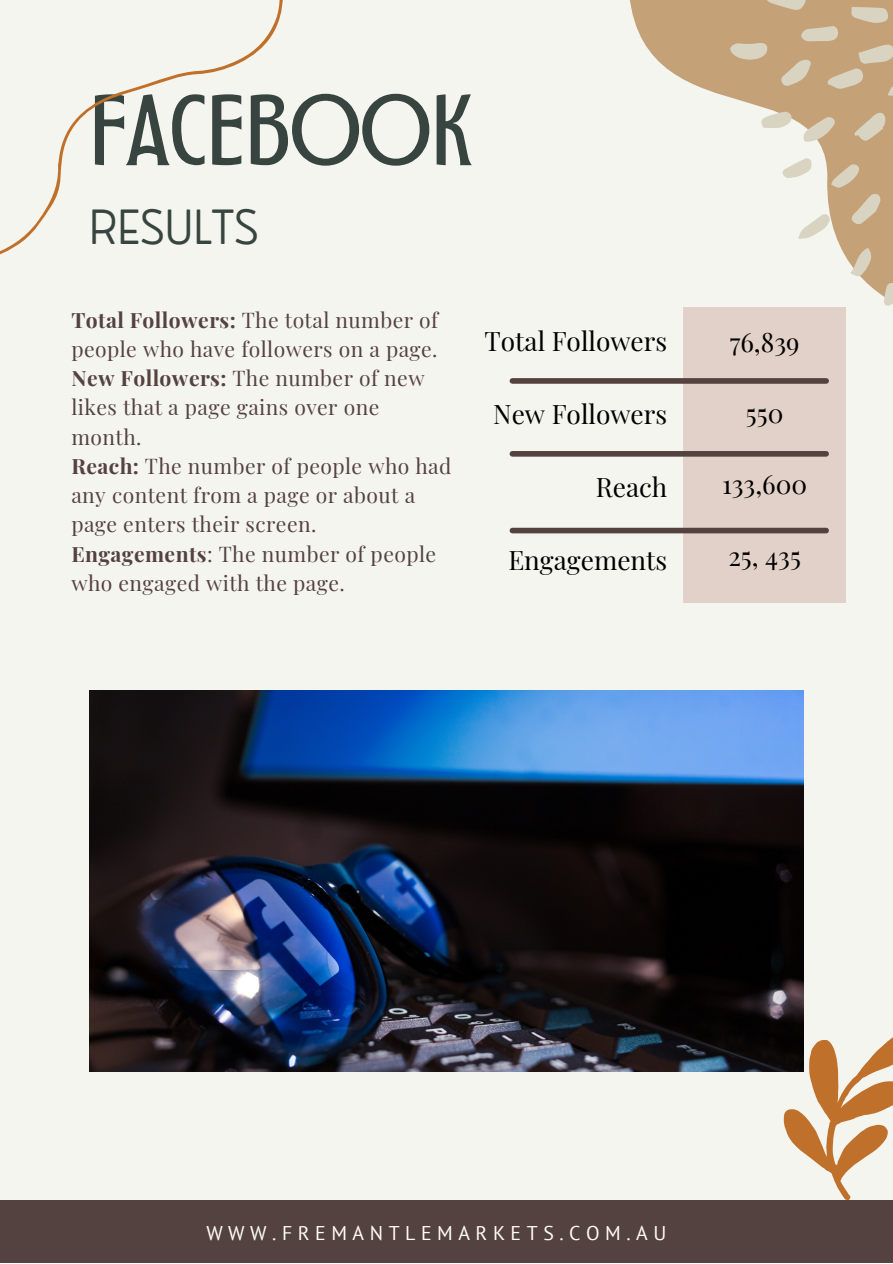
<style>
.page{position:relative;width:893px;height:1264px;background:#fff}
.page>*{position:absolute;margin:0;border:0;box-sizing:border-box;transform-origin:0 0}
.t1{font:80.85px "Montagna LTD";color:#374440}
.t2{font:300 45.9px "Nourd";color:#374440}
.t3{font:26.25px "Playfair Display";color:#000}
.t4{font:21.15px/29.2px "Playfair Display";letter-spacing:.02em;color:#544241}
.t5{font:19.8px "PT Sans";letter-spacing:.28em;color:#fffdf1}
.s1{font-weight:700}
</style>
<div class="page">
<div style="left:0;top:0;width:892px;height:1262px;background:#f5f5ef"></div>
<div style="left:0;top:1200px;width:892px;height:62px;background:#544241"></div>
<div style="left:683px;top:307px;width:162px;height:295px;background:#e2d1c8"></div>
<div style="left:512px;top:378px;width:314px;height:6px;background:#544241"></div>
<div style="left:512px;top:451px;width:314px;height:5px;background:#544241"></div>
<div style="left:512px;top:527px;width:314px;height:6px;background:#544241"></div>
<img style="left:89px;top:690px;width:714px;height:381px">
<svg style="left:630px;top:0;width:262px;height:311px"></svg>
<svg style="left:892px;top:129px;width:1px;height:40px"></svg>
<svg style="left:853px;top:111px;width:33px;height:32px"></svg>
<svg style="left:729px;top:0;width:163px;height:100px;background:#c8aa85"></svg>
<svg style="left:803px;top:116px;width:33px;height:28px"></svg>
<svg style="left:759px;top:111px;width:32px;height:18px"></svg>
<svg style="left:782px;top:157px;width:98px;height:83px"></svg>
<svg style="left:850px;top:247px;width:21px;height:31px"></svg>
<svg style="left:883px;top:283px;width:9px;height:23px"></svg>
<svg style="left:783px;top:1026px;width:109px;height:174px"></svg>
<svg style="left:0;top:0;width:283px;height:255px"></svg>
<p class="t1" style="left:89px;top:94px;width:385px">FACEBOOK</p>
<p class="t2" style="left:89px;top:198px;width:171px">RESULTS</p>
<p class="t4" style="left:71px;top:304px;width:368px"><span class="s1">Total Followers:</span> The total number of people who have followers on a page.</p>
<p class="t4" style="left:71px;top:362px;width:354px"><span class="s1">New Followers:</span> The number of new likes that a page gains over one month.</p>
<p class="t4" style="left:71px;top:450px;width:381px"><span class="s1">Reach:</span> The number of people who had any content from a page or about a page enters their screen.</p>
<p class="t4" style="left:71px;top:538px;width:366px"><span class="s1">Engagements</span>: The number of people who engaged with the page.</p>
<p class="t3" style="left:484px;top:322px;width:184px">Total Followers</p>
<p class="t3" style="left:493px;top:396px;width:176px">New Followers</p>
<p class="t3" style="left:595px;top:469px;width:73px">Reach</p>
<p class="t3" style="left:508px;top:542px;width:160px">Engagements</p>
<p class="t3" style="left:729px;top:323px;width:71px">76,839</p>
<p class="t3" style="left:745px;top:394px;width:39px">550</p>
<p class="t3" style="left:722px;top:466px;width:87px">133,600</p>
<p class="t3" style="left:728px;top:537px;width:74px">25, 435</p>
<p class="t5" style="left:206px;top:1220px;width:461px">WWW.FREMANTLEMARKETS.COM.AU</p>
</div>
